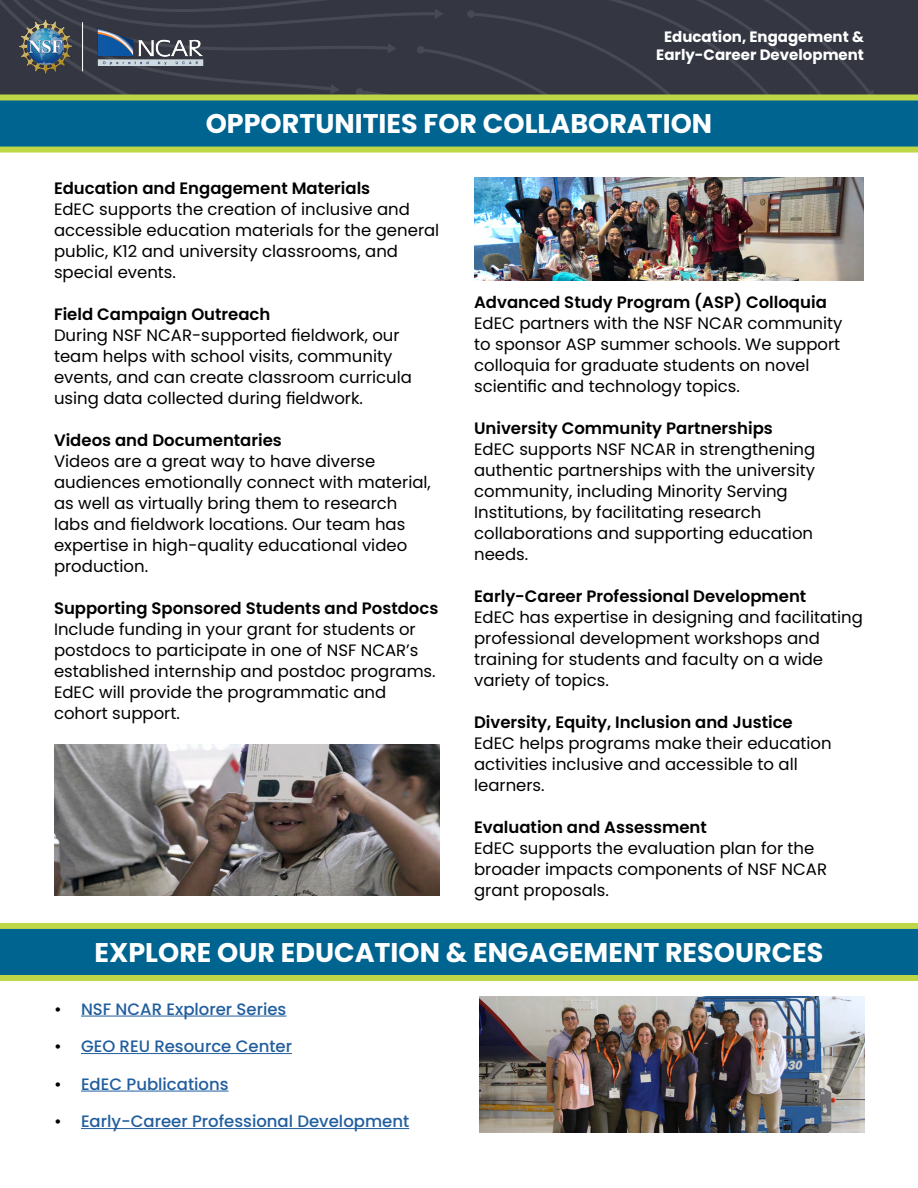
<style>
.page{position:relative;width:918px;height:1188px;background:#fff}
.page>*{position:absolute;margin:0;border:0;box-sizing:border-box;transform-origin:0 0}
.t1{font:700 27px "Poppins";color:#fff}
.t2{font:16.5px/21px "Poppins";color:#000}
.t3{font:600 16.5px "Poppins";color:#000}
.t4{font:500 16.5px "Poppins";color:#215e9e}
.t5{font:700 15px/18px "Poppins";color:#fff;text-align:center}
.s1{color:#000}
</style>
<div class="page">
<div style="left:0;top:0;width:918px;height:135px;background:#343741"></div>
<svg style="left:0;top:0;width:874px;height:94px"></svg>
<div style="left:0;top:98px;width:918px;height:53px;background:#006491"></div>
<div style="left:0;top:94px;width:918px;height:6px;background:#bed747"></div>
<div style="left:0;top:147px;width:918px;height:6px;background:#bed747"></div>
<hr style="left:81px;top:1016px;width:205px;height:1px;background:#215e9e">
<hr style="left:81px;top:1053px;width:211px;height:1px;background:#215e9e">
<hr style="left:81px;top:1091px;width:148px;height:1px;background:#215e9e">
<hr style="left:81px;top:1128px;width:328px;height:1px;background:#215e9e">
<img style="left:54px;top:744px;width:386px;height:152px">
<img style="left:479px;top:996px;width:386px;height:136px">
<div style="left:0;top:926px;width:918px;height:53px;background:#006491"></div>
<div style="left:0;top:923px;width:918px;height:6px;background:#bed747"></div>
<div style="left:0;top:975px;width:918px;height:6px;background:#bed747"></div>
<img style="left:474px;top:177px;width:390px;height:104px">
<img style="left:15px;top:14px;width:193px;height:64px">
<p class="t5" style="left:656px;top:28px;width:209px">Education, Engagement &amp;<br>Early-Career Development</p>
<p class="t1" style="left:206px;top:108px;width:508px">OPPORTUNITIES FOR COLLABORATION</p>
<p class="t3" style="left:54px;top:179px;width:318px">Education and Engagement Materials</p>
<p class="t2" style="left:54px;top:199px;width:387px">EdEC supports the creation of inclusive and accessible education materials for the general public, K12 and university classrooms, and special events.</p>
<p class="t3" style="left:54px;top:305px;width:218px">Field Campaign Outreach</p>
<p class="t2" style="left:54px;top:325px;width:360px">During NSF NCAR-supported fieldwork, our team helps with school visits, community events, and can create classroom curricula using data collected during fieldwork.</p>
<p class="t3" style="left:54px;top:431px;width:229px">Videos and Documentaries</p>
<p class="t2" style="left:54px;top:451px;width:378px">Videos are a great way to have diverse audiences emotionally connect with material, as well as virtually bring them to research labs and fieldwork locations. Our team has expertise in high-quality educational video production.</p>
<p class="t3" style="left:54px;top:599px;width:386px">Supporting Sponsored Students and Postdocs</p>
<p class="t2" style="left:54px;top:619px;width:383px">Include funding in your grant for students or postdocs to participate in one of NSF NCAR’s established internship and postdoc programs.<br>EdEC will provide the programmatic and cohort support.</p>
<p class="t3" style="left:474px;top:292px;width:354px">Advanced Study Program (ASP) Colloquia</p>
<p class="t2" style="left:474px;top:312px;width:370px">EdEC partners with the NSF NCAR community to sponsor ASP summer schools. We support colloquia for graduate students on novel scientific and technology topics.</p>
<p class="t3" style="left:474px;top:418px;width:300px">University Community Partnerships</p>
<p class="t2" style="left:474px;top:438px;width:343px">EdEC supports NSF NCAR in strengthening authentic partnerships with the university community, including Minority Serving Institutions, by facilitating research collaborations and supporting education needs.</p>
<p class="t3" style="left:474px;top:586px;width:334px">Early-Career Professional Development</p>
<p class="t2" style="left:474px;top:606px;width:390px">EdEC has expertise in designing and facilitating professional development workshops and training for students and faculty on a wide variety of topics.</p>
<p class="t3" style="left:474px;top:712px;width:320px">Diversity, Equity, Inclusion and Justice</p>
<p class="t2" style="left:474px;top:732px;width:359px">EdEC helps programs make their education activities inclusive and accessible to all learners.</p>
<p class="t3" style="left:474px;top:817px;width:234px">Evaluation and Assessment</p>
<p class="t2" style="left:474px;top:837px;width:354px">EdEC supports the evaluation plan for the broader impacts components of NSF NCAR grant proposals.</p>
<p class="t1" style="left:95px;top:937px;width:730px">EXPLORE OUR EDUCATION &amp; ENGAGEMENT RESOURCES</p>
<p class="t4" style="left:54px;top:999px;width:234px"><span class="s1">•</span> NSF NCAR Explorer Series</p>
<p class="t4" style="left:54px;top:1037px;width:240px"><span class="s1">•</span> GEO REU Resource Center</p>
<p class="t4" style="left:54px;top:1074px;width:176px"><span class="s1">•</span> EdEC Publications</p>
<p class="t4" style="left:54px;top:1112px;width:357px"><span class="s1">•</span> Early-Career Professional Development</p>
</div>
